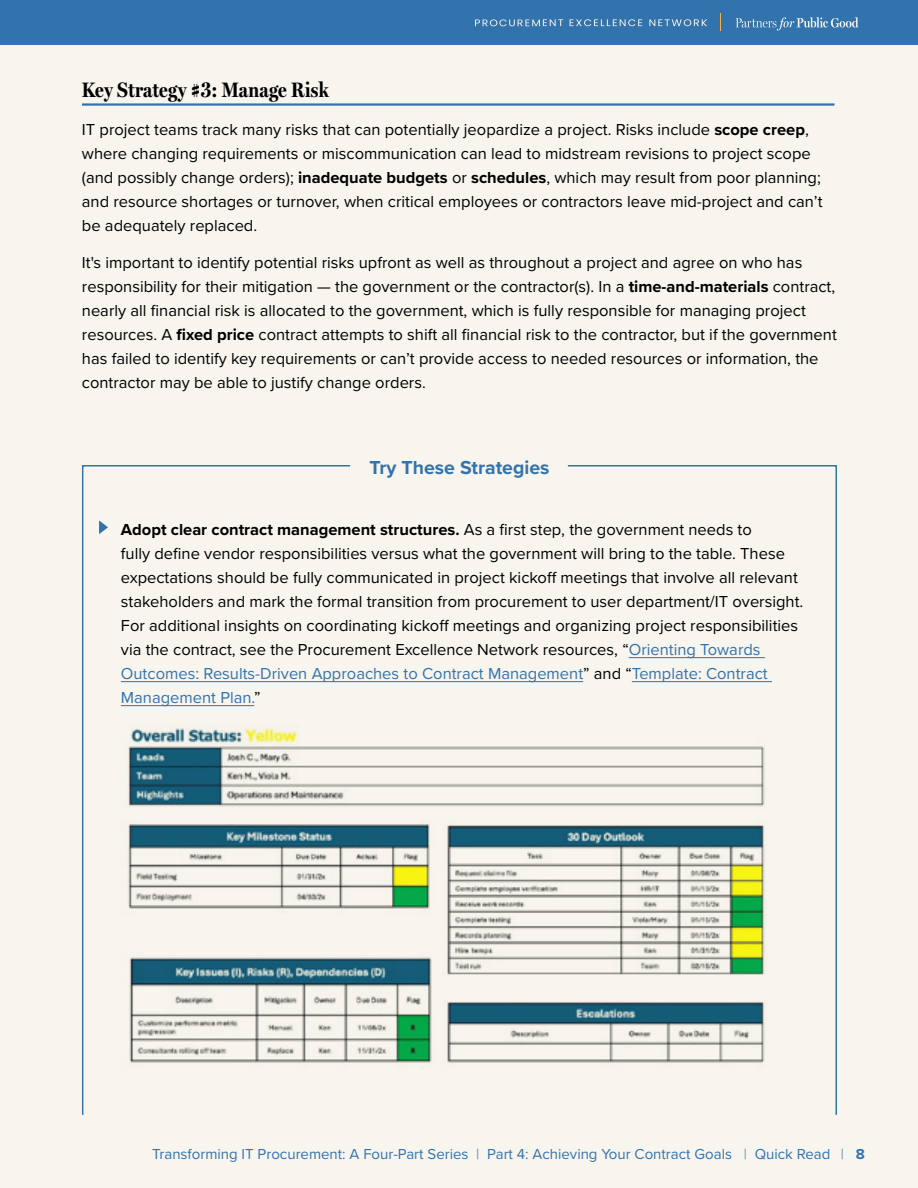
<style>
.page{position:relative;width:918px;height:1188px;background:#f8f5ee}
.page>*{position:absolute;margin:0;border:0;box-sizing:border-box;transform-origin:0 0}
.t1{font:700 21px "Miller Headline";letter-spacing:.02em;color:#000}
.t2{font:700 19.5px "Proxima Nova";color:#3373ad}
.t3{font:16.5px/24px "Proxima Nova";color:#000}
.t4{font:15px "Proxima Nova";color:#3373ad}
.s1{font-weight:700}
.s2{color:#3373ad}
.s3{font-weight:700;color:#8aa8ce}
</style>
<div class="page">
<div style="left:0;top:0;width:918px;height:45px;background:#3373ad"></div>
<svg style="left:735px;top:17px;width:124px;height:14px"></svg>
<svg style="left:475px;top:19px;width:88px;height:7px"></svg>
<svg style="left:570px;top:19px;width:72px;height:7px"></svg>
<svg style="left:649px;top:19px;width:58px;height:7px"></svg>
<svg style="left:720px;top:14px;width:1px;height:17px"></svg>
<svg style="left:99px;top:520px;width:9px;height:14px"></svg>
<hr style="left:82px;top:103px;width:753px;height:3px;background:#3373ad">
<hr style="left:629px;top:657px;width:136px;height:1px;background:#3373ad">
<hr style="left:121px;top:681px;width:462px;height:1px;background:#3373ad">
<hr style="left:632px;top:681px;width:140px;height:1px;background:#3373ad">
<hr style="left:121px;top:705px;width:133px;height:1px;background:#3373ad">
<img style="left:128px;top:724px;width:637px;height:339px">
<h2 class="t1" style="left:82px;top:77px;width:248px">Key Strategy #3: Manage Risk</h2>
<p class="t3" style="left:82px;top:116px;width:742px">IT project teams track many risks that can potentially jeopardize a project. Risks include <span class="s1">scope creep</span>, where changing requirements or miscommunication can lead to midstream revisions to project scope (and possibly change orders); <span class="s1">inadequate budgets</span> or <span class="s1">schedules</span>, which may result from poor planning; and resource shortages or turnover, when critical employees or contractors leave mid-project and can’t be adequately replaced.</p>
<p class="t3" style="left:82px;top:250px;width:756px">It's important to identify potential risks upfront as well as throughout a project and agree on who has responsibility for their mitigation — the government or the contractor(s). In a <span class="s1">time-and-materials</span> contract, nearly all financial risk is allocated to the government, which is fully responsible for managing project resources. A <span class="s1">fixed price</span> contract attempts to shift all financial risk to the contractor, but if the government has failed to identify key requirements or can’t provide access to needed resources or information, the contractor may be able to justify change orders.</p>
<h2 class="t2" style="left:369px;top:453px;width:182px">Try These Strategies</h2>
<p class="t3" style="left:121px;top:517px;width:684px"><span class="s1">Adopt clear contract management structures.</span> As a first step, the government needs to<br>fully define vendor responsibilities versus what the government will bring to the table. These expectations should be fully communicated in project kickoff meetings that involve all relevant stakeholders and mark the formal transition from procurement to user department/IT oversight.<br>For additional insights on coordinating kickoff meetings and organizing project responsibilities via the contract, see the Procurement Excellence Network resources, “<span class="s2">Orienting Towards Outcomes: Results-Driven Approaches to Contract Management</span>” and “<span class="s2">Template: Contract Management Plan.</span>”</p>
<p class="t4" style="left:152px;top:1143px;width:714px">Transforming IT Procurement: A Four-Part Series <span class="s3">|</span> Part 4: Achieving Your Contract Goals <span class="s3">|</span> Quick Read <span class="s3">|</span> <span class="s1">8</span></p>
</div>
